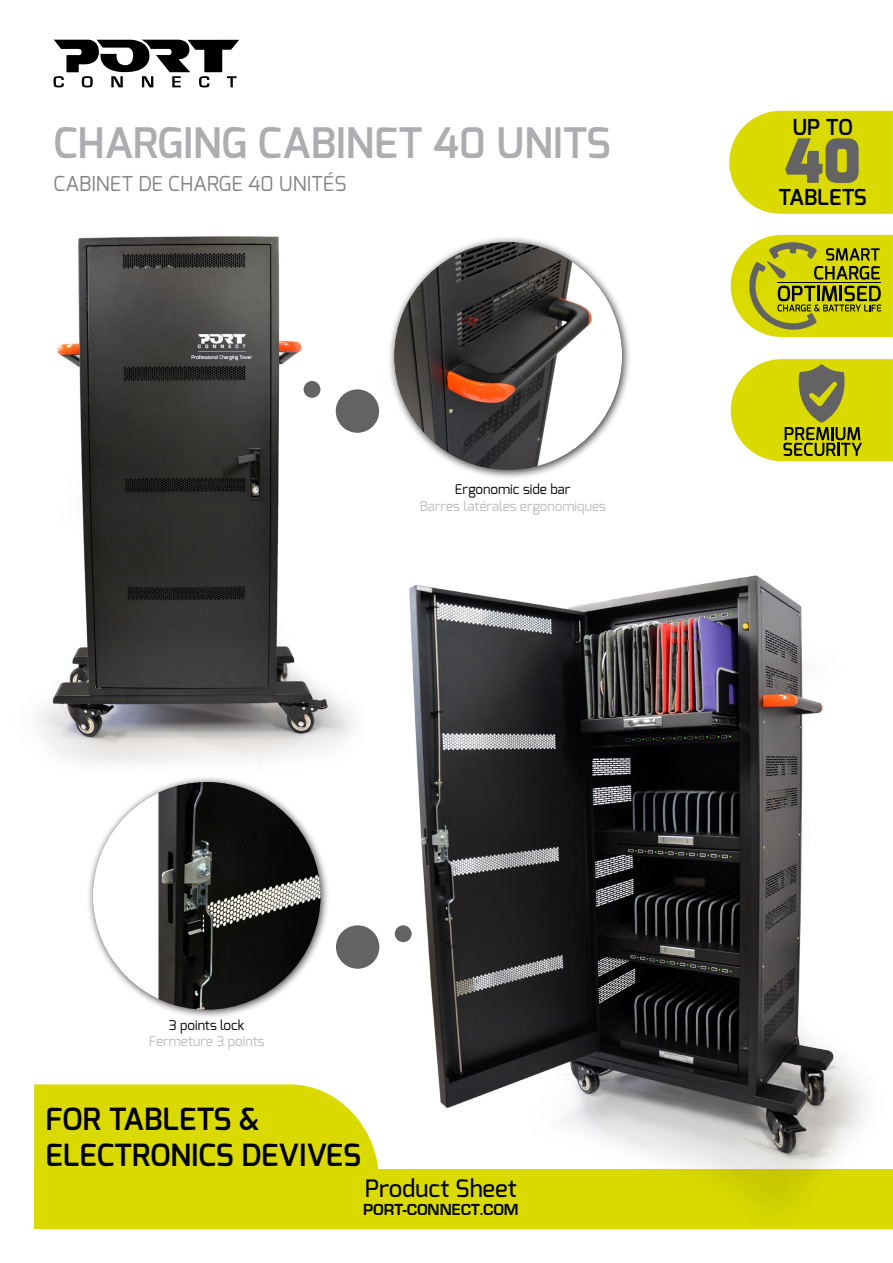
<style>
.page{position:relative;width:893px;height:1263px;background:#fff}
.page>*{position:absolute;margin:0;border:0;box-sizing:border-box;transform-origin:0 0}
.t1{font:900 60.9px "Exo";color:#646363}
.t2{font:600 42px "Exo";color:#aeacb1}
.t3{font:600 30.6px/36.6px "Exo";color:#000}
.t4{font:500 24px "Exo";color:#000}
.t5{font:600 21.9px "Exo";color:#000}
.t6{font:20.55px "Exo";color:#878483}
.t7{font:700 16.5px "Eurostile";color:#000}
.t8{font:13.5px "Exo";color:#bbbcbf}
.t9{font:13.5px "Exo";color:#010202}
</style>
<div class="page">
<div style="left:34px;top:1170px;width:859px;height:59px;background:#dada00"></div>
<svg style="left:729px;top:111px;width:164px;height:103px"></svg>
<div style="left:34px;top:1084px;width:329px;height:86px;background:#dada00"></div>
<svg style="left:53px;top:40px;width:186px;height:47px"></svg>
<svg style="left:731px;top:235px;width:162px;height:102px"></svg>
<svg style="left:731px;top:359px;width:162px;height:92px"></svg>
<img style="left:37px;top:236px;width:343px;height:527px">
<img style="left:363px;top:451px;width:530px;height:755px">
<div style="left:388px;top:236px;width:244px;height:243px;background:#000;opacity:.75"></div>
<img style="left:394px;top:242px;width:228px;height:228px;border-radius:114px">
<div style="left:87px;top:775px;width:243px;height:244px;background:#000;opacity:.75"></div>
<img style="left:93px;top:782px;width:228px;height:228px;border-radius:114px">
<div style="left:336px;top:389px;width:43px;height:44px;background:#646363;border-radius:50%"></div>
<div style="left:336px;top:925px;width:43px;height:44px;background:#646363;border-radius:50%"></div>
<div style="left:304px;top:381px;width:16px;height:17px;background:#646363;border-radius:50%"></div>
<div style="left:395px;top:925px;width:17px;height:17px;background:#646363;border-radius:50%"></div>
<h2 class="t2" style="left:53px;top:116px;width:559px">CHARGING CABINET 40 UNITS</h2>
<h3 class="t6" style="left:53px;top:171px;width:294px">CABINET DE CHARGE 40 UNITÉS</h3>
<p class="t9" style="left:455px;top:481px;width:117px">Ergonomic side bar</p>
<p class="t8" style="left:420px;top:497px;width:188px">Barres latérales ergonomiques</p>
<h3 class="t5" style="left:792px;top:113px;width:62px">UP TO</h3>
<h1 class="t1" style="left:784px;top:122px;width:78px">40</h1>
<h3 class="t5" style="left:779px;top:183px;width:90px">TABLETS</h3>
<p class="t9" style="left:169px;top:1016px;width:77px">3 points lock</p>
<p class="t8" style="left:149px;top:1033px;width:117px">Fermeture 3 points</p>
<h3 class="t3" style="left:45px;top:1100px;width:317px">FOR TABLETS &amp;<br>ELECTRONICS DEVIVES</h3>
<h3 class="t4" style="left:365px;top:1173px;width:153px">Product Sheet</h3>
<p class="t7" style="left:363px;top:1203px;width:157px">PORT-CONNECT.COM</p>
</div>
